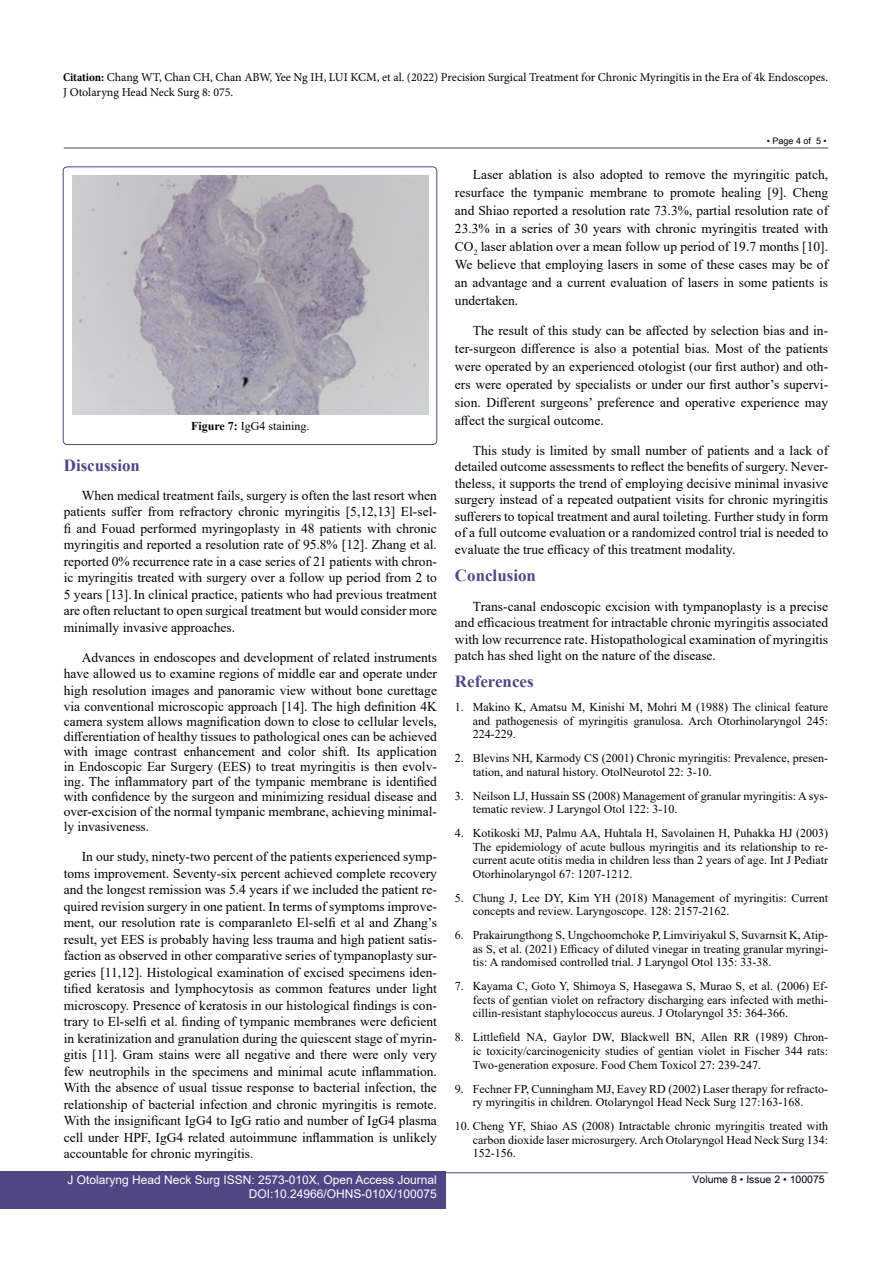
<style>
.page{position:relative;width:893px;height:1263px;background:#fff}
.page>*{position:absolute;margin:0;border:0;box-sizing:border-box;transform-origin:0 0}
.t1{font:700 16.95px "Times New Roman";color:#4d4785}
.t2{font:13.5px/16.5px "Times New Roman";color:#000;text-align:justify}
.t3{font:12px/13.5px "Times New Roman";color:#000;text-align:justify}
.t4{font:12px/15px "Minion Pro";color:#000}
.t5{font:12px/14.2px "Arial";color:#fff;text-align:right}
.t6{font:10.5px "Arial Unicode MS";color:#000}
.t7{font:9px "Arial Unicode MS";color:#000}
.s1{font-weight:700;font-stretch:condensed}
.s2{font-weight:700}
</style>
<div class="page">
<hr style="left:64px;top:148px;width:764px;height:1px;background:#4d4785">
<hr style="left:64px;top:1172px;width:764px;height:1px;background:#4d4785">
<div style="left:0;top:1171px;width:446px;height:38px;background:#4d4785"></div>
<div style="left:63px;top:167px;width:374px;height:278px;border:1px solid #4d4785;border-radius:4px"></div>
<img style="left:73px;top:175px;width:355px;height:239px">
<p class="t4" style="left:63px;top:69px;width:767px"><span class="s1">Citation:</span> Chang WT, Chan CH, Chan ABW, Yee Ng IH, LUI KCM, et al. (2022) Precision Surgical Treatment for Chronic Myringitis in the Era of 4k Endoscopes.<br>J Otolaryng Head Neck Surg 8: 075.</p>
<p class="t7" style="left:767px;top:134px;width:61px">• Page 4 of 5 •</p>
<p class="t3" style="left:191px;top:419px;width:120px"><span class="s2">Figure 7:</span> IgG4 staining.</p>
<p class="t1" style="left:64px;top:453px;width:78px">Discussion</p>
<p class="t2" style="left:64px;top:487px;width:375px;text-indent:18px">When medical treatment fails, surgery is often the last resort when patients suffer from refractory chronic myringitis [5,12,13] El-sel&shy;fi and Fouad performed myringoplasty in 48 patients with chronic myringitis and reported a resolution rate of 95.8% [12]. Zhang et al. reported 0% recurrence rate in a case series of 21 patients with chron&shy;ic myringitis treated with surgery over a follow up period from 2 to 5 years [13].In clinical practice, patients who had previous treatment are often reluctant to open surgical treatment but would consider more minimally invasive approaches.</p>
<p class="t2" style="left:64px;top:649px;width:375px;text-indent:18px">Advances in endoscopes and development of related instruments have allowed us to examine regions of middle ear and operate under high resolution images and panoramic view without bone curettage via conventional microscopic approach [14]. The high definition 4K</p>
<p class="t2" style="left:64px;top:714px;width:375px;line-height:15px">camera system allows magnification down to close to cellular levels, differentiation of healthy tissues to pathological ones can be achieved with image contrast enhancement and color shift. Its application in Endoscopic Ear Surgery (EES) to treat myringitis is then evolv&shy;ing. The inflammatory part of the tympanic membrane is identified with confidence by the surgeon and minimizing residual disease and over-excision of the normal tympanic membrane, achieving minimal&shy;ly invasiveness.</p>
<p class="t2" style="left:64px;top:848px;width:375px;text-indent:18px">In our study, ninety-two percent of the patients experienced symp&shy;toms improvement. Seventy-six percent achieved complete recovery and the longest remission was 5.4 years if we included the patient re&shy;quired revision surgery in one patient. In terms of symptoms improve&shy;ment, our resolution rate is comparanleto El-selfi et al and Zhang’s result, yet EES is probably having less trauma and high patient satis&shy;faction as observed in other comparative series of tympanoplasty sur&shy;geries [11,12]. Histological examination of excised specimens iden&shy;tified keratosis and lymphocytosis as common features under light microscopy. Presence of keratosis in our histological findings is con&shy;trary to El-selfi et al. finding of tympanic membranes were deficient in keratinization and granulation during the quiescent stage of myrin&shy;gitis [11]. Gram stains were all negative and there were only very few neutrophils in the specimens and minimal acute inflammation.<br>With the absence of usual tissue response to bacterial infection, the relationship of bacterial infection and chronic myringitis is remote.<br>With the insignificant IgG4 to IgG ratio and number of IgG4 plasma cell under HPF, IgG4 related autoimmune inflammation is unlikely accountable for chronic myringitis.</p>
<p class="t2" style="left:455px;top:165px;width:375px;line-height:18px;text-indent:18px">Laser ablation is also adopted to remove the myringitic patch, resurface the tympanic membrane to promote healing [9]. Cheng and Shiao reported a resolution rate 73.3%, partial resolution rate of 23.3% in a series of 30 years with chronic myringitis treated with CO<sub>2</sub> laser ablation over a mean follow up period of 19.7 months [10].<br>We believe that employing lasers in some of these cases may be of an advantage and a current evaluation of lasers in some patients is undertaken.</p>
<p class="t2" style="left:455px;top:321px;width:375px;line-height:18px;text-indent:18px">The result of this study can be affected by selection bias and in&shy;ter-surgeon difference is also a potential bias. Most of the patients were operated by an experienced otologist (our first author) and oth&shy;ers were operated by specialists or under our first author’s supervi&shy;sion. Different surgeons’ preference and operative experience may affect the surgical outcome.</p>
<p class="t2" style="left:455px;top:442px;width:375px;text-indent:18px">This study is limited by small number of patients and a lack of detailed outcome assessments to reflect the benefits of surgery. Never&shy;theless, it supports the trend of employing decisive minimal invasive surgery instead of a repeated outpatient visits for chronic myringitis sufferers to topical treatment and aural toileting. Further study in form of a full outcome evaluation or a randomized control trial is needed to evaluate the true efficacy of this treatment modality.</p>
<p class="t1" style="left:455px;top:563px;width:83px">Conclusion</p>
<p class="t2" style="left:455px;top:598px;width:375px;text-indent:18px">Trans-canal endoscopic excision with tympanoplasty is a precise and efficacious treatment for intractable chronic myringitis associated with low recurrence rate. Histopathological examination of myringitis patch has shed light on the nature of the disease.</p>
<p class="t1" style="left:455px;top:669px;width:80px">References</p>
<p class="t3" style="left:473px;top:700px;width:357px;text-indent:-18px">1. Makino K, Amatsu M, Kinishi M, Mohri M (1988) The clinical feature and pathogenesis of myringitis granulosa. Arch Otorhinolaryngol 245:<br>224-229.</p>
<p class="t3" style="left:473px;top:751px;width:357px;text-indent:-18px">2. Blevins NH, Karmody CS (2001) Chronic myringitis: Prevalence, presen&shy;tation, and natural history. OtolNeurotol 22: 3-10.</p>
<p class="t3" style="left:473px;top:789px;width:357px;text-indent:-18px">3. Neilson LJ, Hussain SS (2008) Management of granular myringitis: A sys&shy;tematic review. J Laryngol Otol 122: 3-10.</p>
<p class="t3" style="left:473px;top:826px;width:357px;text-indent:-18px">4. Kotikoski MJ, Palmu AA, Huhtala H, Savolainen H, Puhakka HJ (2003)<br>The epidemiology of acute bullous myringitis and its relationship to re&shy;current acute otitis media in children less than 2 years of age. Int J Pediatr Otorhinolaryngol 67: 1207-1212.</p>
<p class="t3" style="left:473px;top:891px;width:357px;text-indent:-18px">5. Chung J, Lee DY, Kim YH (2018) Management of myringitis: Current concepts and review. Laryngoscope. 128: 2157-2162.</p>
<p class="t3" style="left:473px;top:928px;width:357px;text-indent:-18px">6. Prakairungthong S, Ungchoomchoke P, Limviriyakul S, Suvarnsit K, Atip&shy;as S, et al. (2021) Efficacy of diluted vinegar in treating granular myringi&shy;tis: A randomised controlled trial. J Laryngol Otol 135: 33-38.</p>
<p class="t3" style="left:473px;top:979px;width:357px;text-indent:-18px">7. Kayama C, Goto Y, Shimoya S, Hasegawa S, Murao S, et al. (2006) Ef&shy;fects of gentian violet on refractory discharging ears infected with methi&shy;cillin-resistant staphylococcus aureus. J Otolaryngol 35: 364-366.</p>
<p class="t3" style="left:473px;top:1030px;width:357px;text-indent:-18px">8. Littlefield NA, Gaylor DW, Blackwell BN, Allen RR (1989) Chron&shy;ic toxicity/carcinogenicity studies of gentian violet in Fischer 344 rats:<br>Two-generation exposure. Food Chem Toxicol 27: 239-247.</p>
<p class="t3" style="left:455px;top:1081px;width:375px;text-align:center">9. Fechner FP, Cunningham MJ, Eavey RD (2002) Laser therapy for refracto&shy;ry myringitis in children. Otolaryngol Head Neck Surg 127:163-168.</p>
<p class="t3" style="left:473px;top:1119px;width:357px;text-indent:-18px">10. Cheng YF, Shiao AS (2008) Intractable chronic myringitis treated with carbon dioxide laser microsurgery. Arch Otolaryngol Head Neck Surg 134:<br>152-156.</p>
<p class="t5" style="left:68px;top:1172px;width:371px">J Otolaryng Head Neck Surg ISSN: 2573-010X, Open Access Journal<br>DOI:10.24966/OHNS-010X/100075</p>
<p class="t6" style="left:692px;top:1172px;width:134px">Volume 8 • Issue 2 • 100075</p>
</div>
